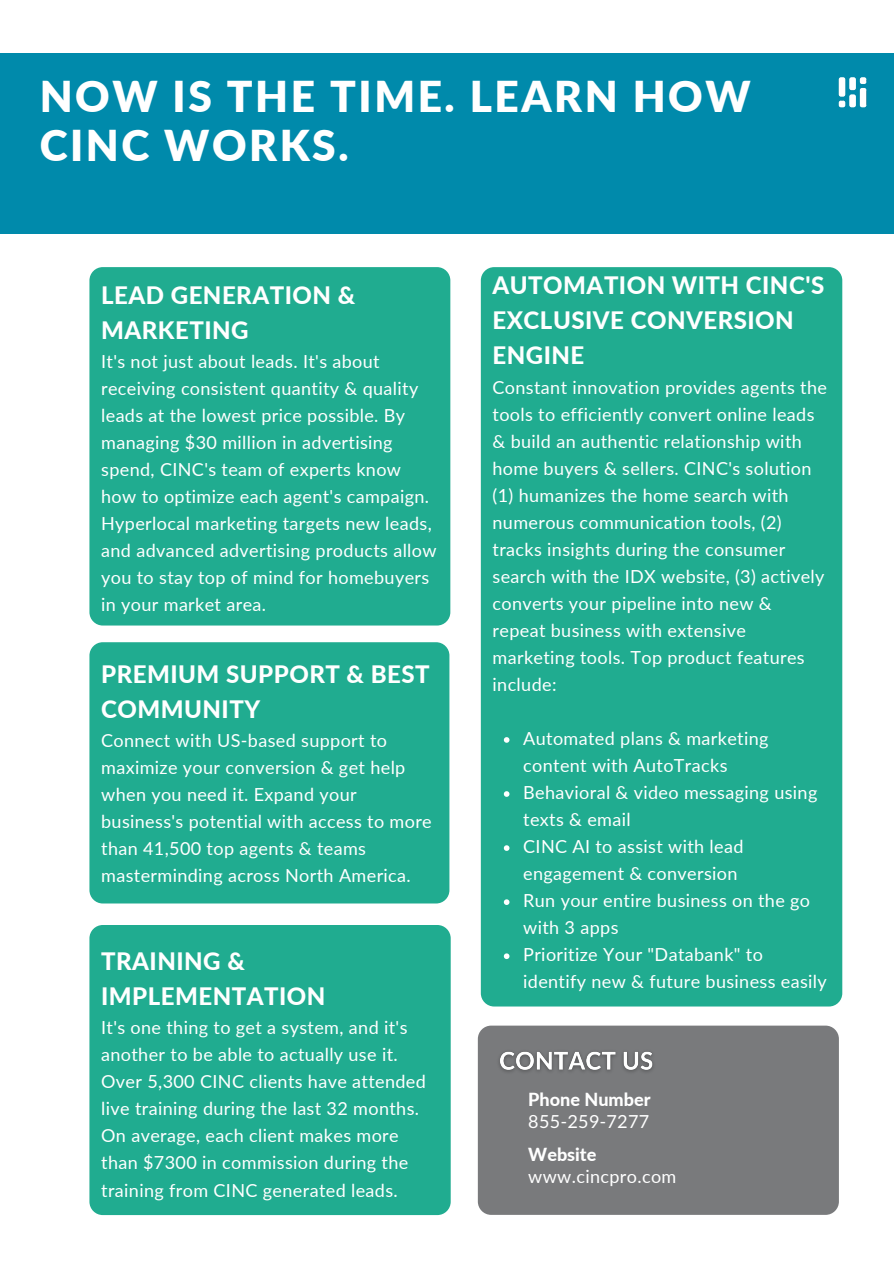
<style>
.page{position:relative;width:894px;height:1264px;background:#fff}
.page>*{position:absolute;margin:0;border:0;box-sizing:border-box;transform-origin:0 0}
.t1{font:900 42.45px/49.5px "Lato";letter-spacing:.06em;color:#fff}
.t2{font:800 24px/35px "Lato";letter-spacing:.02em;color:#fff}
.t3{font:18px/27px "Lato";letter-spacing:.02em;color:#fff}
.t4{font:800 18px "Lato";color:#fff}
</style>
<div class="page">
<div style="left:0;top:54px;width:893px;height:180px;background:#008aab"></div>
<img style="left:838px;top:77px;width:29px;height:31px">
<div style="left:89px;top:267px;width:361px;height:358px;background:#20ac90;border-radius:13px"></div>
<div style="left:480px;top:267px;width:362px;height:739px;background:#20ac90;border-radius:13px"></div>
<svg style="left:503px;top:737px;width:6px;height:5px"></svg>
<svg style="left:503px;top:791px;width:6px;height:5px"></svg>
<svg style="left:503px;top:845px;width:6px;height:5px"></svg>
<svg style="left:503px;top:899px;width:6px;height:6px"></svg>
<svg style="left:503px;top:953px;width:6px;height:6px"></svg>
<div style="left:89px;top:642px;width:360px;height:261px;background:#20ac90;border-radius:13px"></div>
<div style="left:89px;top:925px;width:361px;height:289px;background:#20ac90;border-radius:13px"></div>
<div style="left:477px;top:1025px;width:361px;height:189px;background:#797a7c;border-radius:13px"></div>
<img style="left:499px;top:1051px;width:154px;height:21px">
<p class="t1" style="left:40px;top:70px;width:712px">NOW IS THE TIME. LEARN HOW<br>CINC WORKS.</p>
<p class="t2" style="left:101px;top:277px;width:255px">LEAD GENERATION &amp;<br>MARKETING</p>
<p class="t3" style="left:101px;top:347px;width:337px">It's not just about leads. It's about receiving consistent quantity &amp; quality leads at the lowest price possible. By managing $30 million in advertising spend, CINC's team of experts know how to optimize each agent's campaign.<br>Hyperlocal marketing targets new leads, and advanced advertising products allow you to stay top of mind for homebuyers in your market area.</p>
<p class="t2" style="left:101px;top:656px;width:330px">PREMIUM SUPPORT &amp; BEST<br>COMMUNITY</p>
<p class="t3" style="left:101px;top:726px;width:332px">Connect with US-based support to maximize your conversion &amp; get help when you need it. Expand your business's potential with access to more than 41,500 top agents &amp; teams masterminding across North America.</p>
<p class="t2" style="left:101px;top:943px;width:226px">TRAINING &amp;<br>IMPLEMENTATION</p>
<p class="t3" style="left:101px;top:1013px;width:326px">It's one thing to get a system, and it's another to be able to actually use it.<br>Over 5,300 CINC clients have attended live training during the last 32 months.<br>On average, each client makes more than $7300 in commission during the training from CINC generated leads.</p>
<p class="t2" style="left:492px;top:268px;width:333px">AUTOMATION WITH CINC'S<br>EXCLUSIVE CONVERSION<br>ENGINE</p>
<p class="t3" style="left:492px;top:373px;width:336px">Constant innovation provides agents the tools to efficiently convert online leads &amp; build an authentic relationship with home buyers &amp; sellers. CINC's solution (1) humanizes the home search with numerous communication tools, (2) tracks insights during the consumer search with the IDX website, (3) actively converts your pipeline into new &amp; repeat business with extensive marketing tools. Top product features include:</p>
<p class="t3" style="left:523px;top:724px;width:247px">Automated plans &amp; marketing content with AutoTracks</p>
<p class="t3" style="left:523px;top:778px;width:295px">Behavioral &amp; video messaging using texts &amp; email</p>
<p class="t3" style="left:523px;top:832px;width:222px">CINC AI to assist with lead engagement &amp; conversion</p>
<p class="t3" style="left:523px;top:886px;width:288px">Run your entire business on the go with 3 apps</p>
<p class="t3" style="left:523px;top:940px;width:305px">Prioritize Your "Databank" to identify new &amp; future business easily</p>
<p class="t4" style="left:528px;top:1088px;width:124px">Phone Number</p>
<p class="t3" style="left:528px;top:1107px;width:122px">855-259-7277</p>
<p class="t4" style="left:528px;top:1142px;width:70px">Website</p>
<p class="t3" style="left:528px;top:1162px;width:150px">www.cincpro.com</p>
</div>
